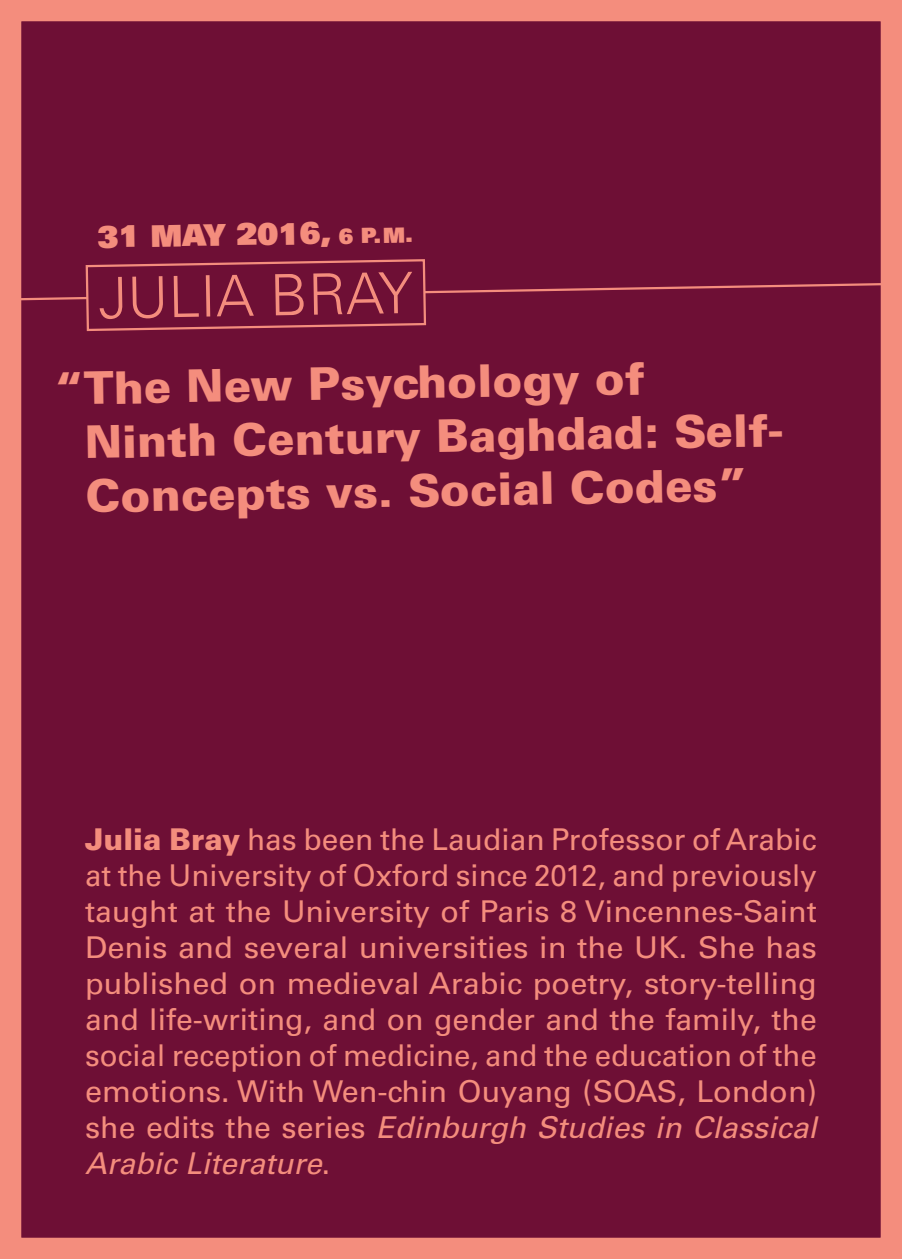
<style>
.page{position:relative;width:902px;height:1259px;background:#fff}
.page>*{position:absolute;margin:0;border:0;box-sizing:border-box;transform-origin:0 0}
.t1{font:300 57px "Univers LT Std";color:#f48d7d}
.t2{font:900 45px/54px "Univers LT Std";color:#f48d7d}
.t3{font:30px/36px "Univers LT Std";color:#f48d7d;text-align:justify}
.t4{font:30px "Univers LT Std X Black";color:#f48d7d}
.s1{font-size:21px}
.s2{font-weight:900}
.s3{font-style:italic}
</style>
<div class="page">
<div style="left:0;top:0;width:901px;height:1259px;background:#6e0f35"></div>
<div style="left:0;top:0;width:901px;height:1259px;border:21px solid #f48d7d"></div>
<svg style="left:0;top:266px;width:901px;height:64px"></svg>
<svg style="left:84px;top:259px;width:343px;height:73px"></svg>
<p class="t4" style="left:97px;top:217px;width:316px;rotate:-1deg">31 MAY 2016, <span class="s1">6 P.M.</span></p>
<h1 class="t1" style="left:98px;top:264px;width:316px;rotate:-1deg">JULIA BRAY</h1>
<h2 class="t2" style="left:83px;top:361px;width:707px;text-indent:-30px;rotate:-1deg">“The New Psychology of<br>Ninth Century Baghdad: Self-<br>Concepts vs. Social Codes”</h2>
<p class="t3" style="left:85px;top:821px;width:733px"><span class="s2">Julia Bray</span> has been the Laudian Professor of Arabic at the University of Oxford since 2012, and previously taught at the University of Paris 8 Vincennes-Saint Denis and several universities in the UK. She has published on medieval Arabic poetry, story-telling and life-writing, and on gender and the family, the social reception of medicine, and the education of the emotions. With Wen-chin Ouyang (SOAS, London) she edits the series <span class="s3">Edinburgh Studies in Classical Arabic Literature</span>.</p>
</div>
